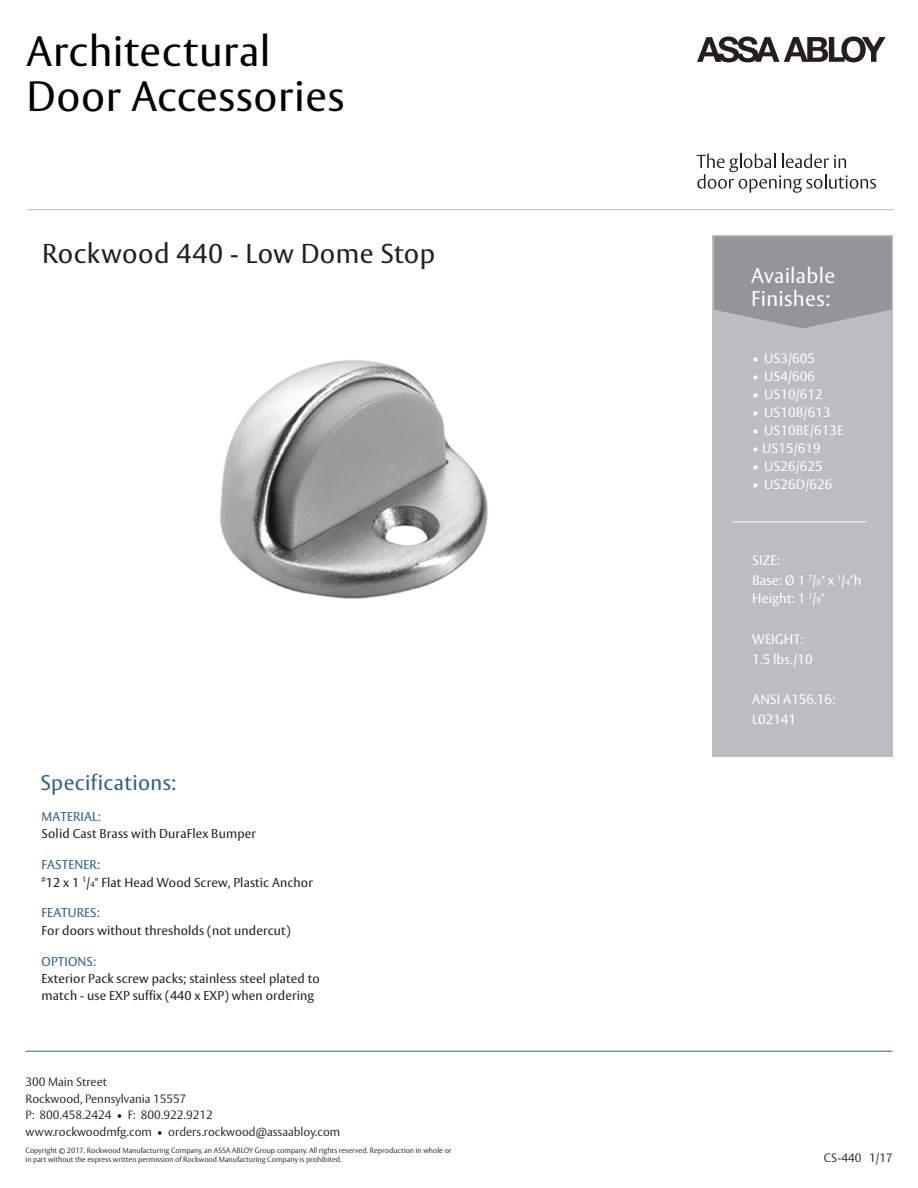
<style>
.page{position:relative;width:918px;height:1188px;background:#fff}
.page>*{position:absolute;margin:0;border:0;box-sizing:border-box;transform-origin:0 0}
.t1{font:42px/45.8px "ASSA Vesta";letter-spacing:.015em;color:#000}
.t2{font:27px "ASSA Vesta";letter-spacing:.015em;color:#231f20}
.t3{font:21px/22.5px "ASSA Vesta";letter-spacing:.015em;color:#fff}
.t4{font:21px "ASSA Vesta";letter-spacing:.015em;color:#2b627f}
.t5{font:13.5px/20.1px "ASSA Vesta";letter-spacing:.01em;color:#fff}
.t6{font:12.75px/17.5px "ASSA Vesta";letter-spacing:.01em;color:#231f20}
.t7{font:12.75px "ASSA Vesta";letter-spacing:.01em;color:#2b627f}
.t8{font:300 12px/16.5px "ASSA Vesta";color:#231f20}
.t9{font:300 7.5px/9px "ASSA Vesta";color:#231f20}
.s1{color:#2b627f}
.s2{font-size:7.65px}
.s3{font-size:8.1px}
</style>
<div class="page">
<div style="left:713px;top:235px;width:180px;height:522px;background:#bcbdc0"></div>
<svg style="left:714px;top:237px;width:178px;height:91px;background:#97989b"></svg>
<hr style="left:26px;top:1051px;width:866px;height:1px;background:#2b627f">
<hr style="left:733px;top:522px;width:133px;height:1px;background:#fff">
<img style="left:220px;top:360px;width:268px;height:239px">
<svg style="left:697px;top:36px;width:189px;height:26px"></svg>
<svg style="left:697px;top:154px;width:179px;height:39px"></svg>
<hr style="left:27px;top:209px;width:867px;height:1px;background:#bcbdc0">
<h1 class="t1" style="left:27px;top:30px;width:319px">Architectural<br>Door Accessories</h1>
<h2 class="t2" style="left:42px;top:237px;width:395px">Rockwood 440 - Low Dome Stop</h2>
<h3 class="t4" style="left:41px;top:770px;width:137px">Specifications:</h3>
<p class="t7" style="left:42px;top:809px;width:61px">MATERIAL:</p>
<p class="t6" style="left:42px;top:826px;width:216px">Solid Cast Brass with DuraFlex Bumper</p>
<p class="t6" style="left:42px;top:856px;width:273px"><span class="s1">FASTENER:<br></span><sup>#</sup>12 x 1 <sup>1</sup>/<span class="s2">4</span>" Flat Head Wood Screw, Plastic Anchor</p>
<p class="t7" style="left:42px;top:905px;width:60px">FEATURES:</p>
<p class="t6" style="left:42px;top:922px;width:251px">For doors without thresholds (not undercut)</p>
<p class="t7" style="left:42px;top:953px;width:56px">OPTIONS:</p>
<p class="t6" style="left:42px;top:971px;width:280px;line-height:16.5px">Exterior Pack screw packs; stainless steel plated to match - use EXP suffix (440 x EXP) when ordering</p>
<h3 class="t3" style="left:751px;top:265px;width:86px">Available<br>Finishes:</h3>
<p class="t5" style="left:752px;top:349px;width:64px">• US3/605</p>
<p class="t5" style="left:752px;top:367px;width:64px">• US4/606</p>
<p class="t5" style="left:752px;top:385px;width:72px">• US10/612</p>
<p class="t5" style="left:752px;top:403px;width:80px">• US10B/613</p>
<p class="t5" style="left:752px;top:421px;width:93px">• US10BE/613E</p>
<p class="t5" style="left:752px;top:439px;width:70px">• US15/619</p>
<p class="t5" style="left:752px;top:457px;width:72px">• US26/625</p>
<p class="t5" style="left:752px;top:475px;width:82px">• US26D/626</p>
<p class="t5" style="left:752px;top:551px;width:111px">SIZE:<br>Base: Ø 1 <sup>7</sup>/<span class="s3">8</span>" x <sup>1</sup>/<span class="s3">4</span>"h</p>
<p class="t5" style="left:752px;top:589px;width:74px">Height: 1 <sup>1</sup>/<span class="s3">8</span>"</p>
<p class="t5" style="left:752px;top:629px;width:62px">WEIGHT:<br>1.5 lbs./10</p>
<p class="t5" style="left:752px;top:690px;width:84px">ANSI A156.16:<br>L02141</p>
<p class="t8" style="left:26px;top:1074px;width:316px">300 Main Street<br>Rockwood, Pennsylvania 15557<br>P: 800.458.2424 • F: 800.922.9212 www.rockwoodmfg.com • orders.rockwood@assaabloy.com</p>
<p class="t9" style="left:26px;top:1147px;width:428px">Copyright © 2017, Rockwood Manufacturing Company, an ASSA ABLOY Group company. All rights reserved. Reproduction in whole or in part without the express written permission of Rockwood Manufacturing Company is prohibited.</p>
<p class="t8" style="left:824px;top:1151px;width:70px">CS-440 1/17</p>
</div>
